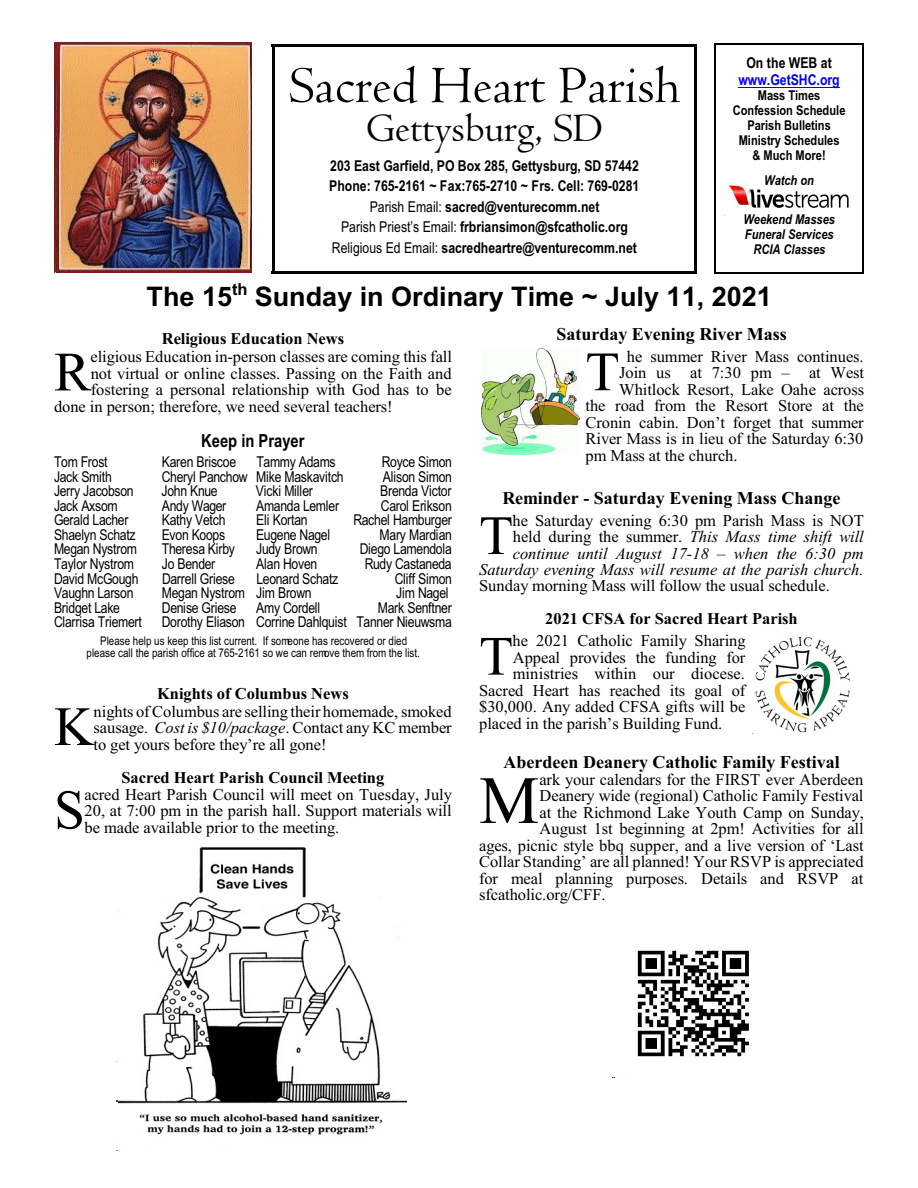
<style>
.page{position:relative;width:918px;height:1188px;background:#fff}
.page>*{position:absolute;margin:0;border:0;box-sizing:border-box;transform-origin:0 0}
.t1{font:67.5px "Times New Roman";color:#000}
.t2{font:55.5px "Times New Roman";color:#000}
.t3{font:54px "Centaur";color:#000}
.t4{font:42px "Centaur";color:#000}
.t5{font:700 27px "Arial";color:#000}
.t6{font:700 18px "Times New Roman";color:#000}
.t7{font:700 18px "Arial Narrow";color:#000}
.t8{font:16.5px/16.6px "Times New Roman";letter-spacing:-.005em;color:#000;text-align:justify}
.t9{font:italic 16.5px/16.5px "Times New Roman";color:#000;text-align:right}
.t10{font:700 16.5px "Times New Roman";color:#000}
.t11{font:15px "Arial Narrow";letter-spacing:-.02em;color:#000}
.t12{font:700 15px/20.4px "Arial Narrow";color:#000;text-align:center}
.t13{font:700 15px "Arial Narrow";color:#00f}
.t14{font:700 13.5px/15px "Arial Narrow";color:#000;text-align:center}
.t15{font:italic 700 13.5px/14.9px "Arial Narrow";color:#000;text-align:center}
.t16{font:12px/12px "Arial Narrow";color:#000;text-align:center}
.s1{font-weight:400}
.s2{font-style:italic}
.s3{font-style:normal}
</style>
<div class="page">
<img style="left:54px;top:42px;width:197px;height:230px">
<img style="left:117px;top:847px;width:289px;height:304px">
<img style="left:482px;top:348px;width:97px;height:106px">
<img style="left:613px;top:950px;width:136px;height:128px">
<img style="left:755px;top:636px;width:95px;height:97px">
<hr style="left:272px;top:44px;width:2px;height:229px;background:#000">
<hr style="left:694px;top:44px;width:3px;height:229px;background:#000">
<hr style="left:272px;top:44px;width:425px;height:2px;background:#000">
<hr style="left:272px;top:271px;width:425px;height:3px;background:#000">
<img style="left:728px;top:185px;width:121px;height:23px">
<hr style="left:738px;top:87px;width:102px;height:1px;background:#00f">
<hr style="left:714px;top:44px;width:2px;height:229px;background:#000">
<hr style="left:863px;top:44px;width:1px;height:229px;background:#000">
<hr style="left:714px;top:44px;width:150px;height:1px;background:#000">
<hr style="left:714px;top:272px;width:150px;height:2px;background:#000">
<p class="t12" style="left:746px;top:54px;width:87px">On the WEB at</p>
<p class="t13" style="left:738px;top:74px;width:103px">www.GetSHC.org</p>
<p class="t14" style="left:733px;top:89px;width:114px">Mass Times<br>Confession Schedule<br>Parish Bulletins<br>Ministry Schedules<br>&amp; Much More!</p>
<p class="t15" style="left:764px;top:174px;width:51px">Watch on</p>
<p class="t15" style="left:743px;top:213px;width:93px">Weekend Masses<br>Funeral Services<br>RCIA Classes</p>
<h3 class="t5" style="left:147px;top:287px;width:627px">The 15<sup>th</sup> Sunday in Ordinary Time ~ July 11, 2021</h3>
<p class="t10" style="left:162px;top:333px;width:184px">Religious Education News</p>
<h3 class="t3" style="left:289px;top:66px;width:393px">Sacred Heart Parish</h3>
<h3 class="t4" style="left:366px;top:113px;width:238px">Gettysburg, SD</h3>
<p class="t12" style="left:329px;top:157px;width:312px">203 East Garfield, PO Box 285, Gettysburg, SD 57442<br>Phone: 765-2161 ~ Fax:765-2710 ~ Frs. Cell: 769-0281<br><span class="s1">Parish Email:</span> sacred@venturecomm.net<br><span class="s1">Parish Priest’s Email:</span> frbriansimon@sfcatholic.org <span class="s1">Religious Ed Email:</span> sacredheartre@venturecomm.net</p>
<p class="t6" style="left:556px;top:328px;width:232px">Saturday Evening River Mass</p>
<h2 class="t2" style="left:586px;top:352px;width:35px">T</h2>
<p class="t8" style="left:627px;top:350px;width:238px">he summer River Mass continues.</p>
<h2 class="t2" style="left:54px;top:352px;width:38px">R</h2>
<p class="t8" style="left:91px;top:350px;width:363px">eligious Education in-person classes are coming this fall</p>
<p class="t8" style="left:619px;top:366px;width:246px">Join us at 7:30 pm – at West</p>
<p class="t8" style="left:619px;top:382px;width:246px">Whitlock Resort, Lake Oahe across</p>
<p class="t8" style="left:586px;top:399px;width:280px">the road from the Resort Store at the</p>
<p class="t8" style="left:586px;top:415px;width:280px">Cronin cabin. Don’t forget that summer</p>
<p class="t8" style="left:586px;top:432px;width:280px">River Mass is in lieu of the Saturday 6:30</p>
<p class="t8" style="left:586px;top:448px;width:154px">pm Mass at the church.</p>
<p class="t6" style="left:502px;top:491px;width:340px">Reminder - Saturday Evening Mass Change</p>
<h2 class="t2" style="left:479px;top:516px;width:35px">T</h2>
<p class="t8" style="left:91px;top:366px;width:362px">not virtual or online classes. Passing on the Faith and</p>
<p class="t8" style="left:91px;top:383px;width:363px">fostering a personal relationship with God has to be</p>
<p class="t8" style="left:54px;top:400px;width:340px">done in person; therefore, we need several teachers!</p>
<p class="t7" style="left:201px;top:433px;width:105px">Keep in Prayer</p>
<p class="t11" style="left:54px;top:456px;width:55px">Tom Frost</p>
<p class="t11" style="left:162px;top:456px;width:76px">Karen Briscoe</p>
<p class="t11" style="left:256px;top:456px;width:81px">Tammy Adams</p>
<p class="t11" style="left:382px;top:456px;width:72px">Royce Simon</p>
<p class="t11" style="left:54px;top:471px;width:59px">Jack Smith</p>
<p class="t11" style="left:162px;top:471px;width:183px">Cheryl Panchow Mike Maskavitch</p>
<p class="t11" style="left:383px;top:471px;width:71px">Alison Simon</p>
<p class="t11" style="left:54px;top:485px;width:81px">Jerry Jacobson</p>
<p class="t11" style="left:162px;top:485px;width:58px">John Knue</p>
<p class="t11" style="left:256px;top:485px;width:58px">Vicki Miller</p>
<p class="t11" style="left:380px;top:485px;width:73px">Brenda Victor</p>
<p class="t11" style="left:54px;top:500px;width:65px">Jack Axsom</p>
<p class="t11" style="left:162px;top:500px;width:66px">Andy Wager</p>
<p class="t11" style="left:256px;top:500px;width:85px">Amanda Lemler</p>
<p class="t11" style="left:381px;top:500px;width:72px">Carol Erikson</p>
<p class="t11" style="left:54px;top:514px;width:76px">Gerald Lacher</p>
<p class="t11" style="left:162px;top:514px;width:65px">Kathy Vetch</p>
<p class="t11" style="left:256px;top:514px;width:53px">Eli Kortan</p>
<p class="t11" style="left:353px;top:514px;width:100px">Rachel Hamburger</p>
<p class="t11" style="left:54px;top:529px;width:83px">Shaelyn Schatz</p>
<p class="t11" style="left:162px;top:529px;width:65px">Evon Koops</p>
<p class="t11" style="left:256px;top:529px;width:76px">Eugene Nagel</p>
<p class="t11" style="left:380px;top:529px;width:74px">Mary Mardian</p>
<p class="t11" style="left:54px;top:543px;width:85px">Megan Nystrom</p>
<p class="t11" style="left:162px;top:543px;width:75px">Theresa Kirby</p>
<p class="t11" style="left:256px;top:543px;width:63px">Judy Brown</p>
<p class="t11" style="left:360px;top:543px;width:94px">Diego Lamendola</p>
<p class="t11" style="left:54px;top:558px;width:82px">Taylor Nystrom</p>
<p class="t11" style="left:162px;top:558px;width:55px">Jo Bender</p>
<p class="t11" style="left:256px;top:558px;width:62px">Alan Hoven</p>
<p class="t11" style="left:365px;top:558px;width:89px">Rudy Castaneda</p>
<p class="t11" style="left:54px;top:573px;width:86px">David McGough</p>
<p class="t11" style="left:162px;top:573px;width:74px">Darrell Griese</p>
<p class="t11" style="left:256px;top:573px;width:83px">Leonard Schatz</p>
<p class="t11" style="left:395px;top:573px;width:59px">Cliff Simon</p>
<p class="t11" style="left:54px;top:587px;width:81px">Vaughn Larson</p>
<p class="t11" style="left:162px;top:587px;width:151px">Megan Nystrom Jim Brown</p>
<p class="t11" style="left:396px;top:587px;width:54px">Jim Nagel</p>
<p class="t11" style="left:54px;top:602px;width:68px">Bridget Lake</p>
<p class="t11" style="left:162px;top:602px;width:76px">Denise Griese</p>
<p class="t11" style="left:256px;top:602px;width:66px">Amy Cordell</p>
<p class="t11" style="left:378px;top:602px;width:75px">Mark Senftner</p>
<p class="t11" style="left:54px;top:616px;width:89px">Clarrisa Triemert</p>
<p class="t11" style="left:162px;top:616px;width:292px">Dorothy Eliason Corrine Dahlquist Tanner Nieuwsma</p>
<p class="t16" style="left:87px;top:636px;width:335px">Please help us keep this list current. If someone has recovered or died please call the parish office at 765-2161 so we can remove them from the list.</p>
<p class="t10" style="left:157px;top:687px;width:193px">Knights of Columbus News</p>
<h2 class="t2" style="left:54px;top:707px;width:42px">K</h2>
<p class="t8" style="left:94px;top:704px;width:360px">nights of Columbus are selling their homemade, smoked sausage. <span class="s2">Cost is $10/package</span>. Contact any KC member to get yours before they’re all gone!</p>
<p class="t10" style="left:122px;top:772px;width:264px">Sacred Heart Parish Council Meeting</p>
<h2 class="t2" style="left:54px;top:790px;width:32px">S</h2>
<p class="t8" style="left:85px;top:788px;width:369px">acred Heart Parish Council will meet on Tuesday, July 20, at 7:00 pm in the parish hall. Support materials will be made available prior to the meeting.</p>
<p class="t9" style="left:479px;top:513px;width:386px"><span class="s3">he Saturday evening 6:30 pm Parish Mass is NOT<br>held during the summer.</span> This Mass time shift will continue until August 17-18 – when the 6:30 pm Saturday evening Mass will resume at the parish church.</p>
<p class="t8" style="left:479px;top:579px;width:352px">Sunday morning Mass will follow the usual schedule.</p>
<p class="t10" style="left:545px;top:613px;width:254px">2021 CFSA for Sacred Heart Parish</p>
<h2 class="t2" style="left:479px;top:636px;width:35px">T</h2>
<p class="t8" style="left:513px;top:634px;width:235px">he 2021 Catholic Family Sharing</p>
<p class="t8" style="left:513px;top:650px;width:234px">Appeal provides the funding for</p>
<p class="t8" style="left:513px;top:667px;width:234px">ministries within our diocese.</p>
<p class="t8" style="left:479px;top:683px;width:268px">Sacred Heart has reached its goal of</p>
<p class="t8" style="left:479px;top:700px;width:268px">$30,000. Any added CFSA gifts will be</p>
<p class="t8" style="left:479px;top:716px;width:245px">placed in the parish’s Building Fund.</p>
<p class="t6" style="left:504px;top:756px;width:338px">Aberdeen Deanery Catholic Family Festival</p>
<h1 class="t1" style="left:479px;top:776px;width:62px">M</h1>
<p class="t8" style="left:539px;top:773px;width:325px">ark your calendars for the FIRST ever Aberdeen</p>
<p class="t8" style="left:540px;top:789px;width:325px">Deanery wide (regional) Catholic Family Festival</p>
<p class="t8" style="left:540px;top:806px;width:326px">at the Richmond Lake Youth Camp on Sunday,</p>
<p class="t8" style="left:540px;top:822px;width:326px">August 1st beginning at 2pm! Activities for all</p>
<p class="t8" style="left:479px;top:839px;width:386px">ages, picnic style bbq supper, and a live version of ‘Last</p>
<p class="t8" style="left:479px;top:855px;width:386px">Collar Standing’ are all planned! Your RSVP is appreciated</p>
<p class="t8" style="left:479px;top:872px;width:386px">for meal planning purposes. Details and RSVP at</p>
<p class="t8" style="left:479px;top:888px;width:128px">sfcatholic.org/CFF.</p>
</div>
